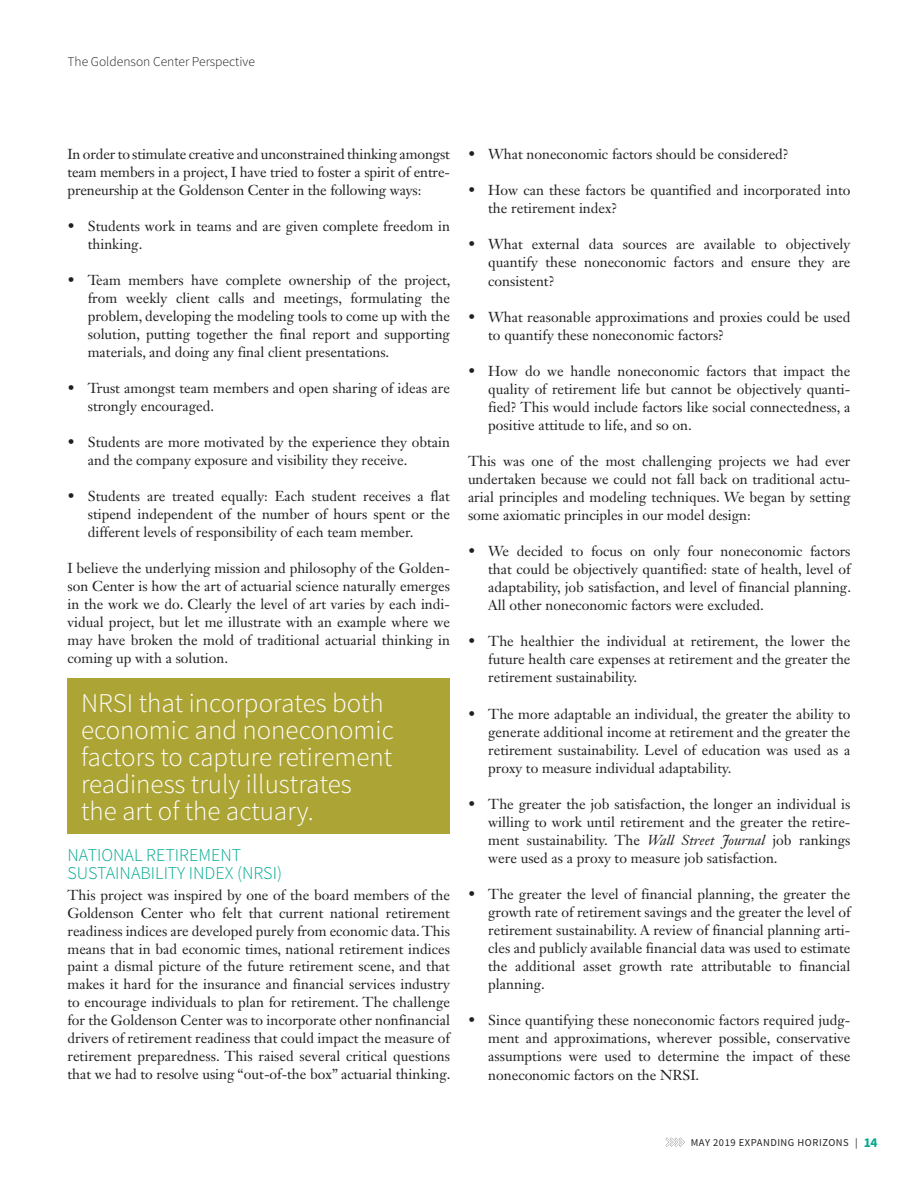
<style>
.page{position:relative;width:918px;height:1188px;background:#fff}
.page>*{position:absolute;margin:0;border:0;box-sizing:border-box;transform-origin:0 0}
.Article_Pull_Quote{font:300 27px/27px "Source Sans Pro";color:#fff}
.Article_Subhead_A{font:300 18px/18px "Source Sans Pro";color:#00a990}
.Article_Body___space{font:14.25px/18px "Janson Text LT Std";color:#231f20;text-align:justify}
.t1{font:300 13.5px "Source Sans Pro";color:#231f20}
.t2{font:10.5px "Source Sans Pro";letter-spacing:.05em;color:#231f20}
.s1{font-style:italic}
.s2{font-weight:700;font-size:13.5px;color:#00a990}
</style>
<div class="page">
<svg style="left:666px;top:1138px;width:19px;height:9px"></svg>
<div style="left:68px;top:678px;width:382px;height:156px;background:#aca535"></div>
<p class="t1" style="left:68px;top:54px;width:189px">The Goldenson Center Perspective</p>
<p class="Article_Body___space" style="left:68px;top:145px;width:384px">In order to stimulate creative and unconstrained thinking amongst team members in a project, I have tried to foster a spirit of entre&shy;preneurship at the Goldenson Center in the following ways:</p>
<p class="Article_Body___space" style="left:88px;top:217px;width:364px;text-indent:-20px">• Students work in teams and are given complete freedom in thinking.</p>
<p class="Article_Body___space" style="left:88px;top:271px;width:364px;text-indent:-20px">• Team members have complete ownership of the project, from weekly client calls and meetings, formulating the problem, developing the modeling tools to come up with the solution, putting together the final report and supporting materials, and doing any final client presentations.</p>
<p class="Article_Body___space" style="left:88px;top:379px;width:364px;text-indent:-20px">• Trust amongst team members and open sharing of ideas are strongly encouraged.</p>
<p class="Article_Body___space" style="left:88px;top:433px;width:364px;text-indent:-20px">• Students are more motivated by the experience they obtain and the company exposure and visibility they receive.</p>
<p class="Article_Body___space" style="left:88px;top:487px;width:364px;text-indent:-20px">• Students are treated equally: Each student receives a flat stipend independent of the number of hours spent or the different levels of responsibility of each team member.</p>
<p class="Article_Body___space" style="left:68px;top:559px;width:384px">I believe the underlying mission and philosophy of the Golden&shy;son Center is how the art of actuarial science naturally emerges in the work we do. Clearly the level of art varies by each indi&shy;vidual project, but let me illustrate with an example where we may have broken the mold of traditional actuarial thinking in coming up with a solution.</p>
<p class="Article_Pull_Quote" style="left:81px;top:690px;width:314px">NRSI that incorporates both economic and noneconomic factors to capture retirement readiness truly illustrates the art of the actuary.</p>
<p class="Article_Subhead_A" style="left:68px;top:846px;width:216px">NATIONAL RETIREMENT<br>SUSTAINABILITY INDEX (NRSI)</p>
<p class="Article_Body___space" style="left:68px;top:885px;width:385px">This project was inspired by one of the board members of the Goldenson Center who felt that current national retirement readiness indices are developed purely from economic data. This means that in bad economic times, national retirement indices paint a dismal picture of the future retirement scene, and that makes it hard for the insurance and financial services industry to encourage individuals to plan for retirement. The challenge for the Goldenson Center was to incorporate other nonfinancial drivers of retirement readiness that could impact the measure of retirement preparedness. This raised several critical questions that we had to resolve using “out-of-the box” actuarial thinking.</p>
<p class="Article_Body___space" style="left:468px;top:145px;width:323px">• What noneconomic factors should be considered?</p>
<p class="Article_Body___space" style="left:488px;top:181px;width:364px;text-indent:-20px">• How can these factors be quantified and incorporated into the retirement index?</p>
<p class="Article_Body___space" style="left:488px;top:235px;width:364px;text-indent:-20px">• What external data sources are available to objectively quantify these noneconomic factors and ensure they are consistent?</p>
<p class="Article_Body___space" style="left:488px;top:308px;width:364px;text-indent:-20px">• What reasonable approximations and proxies could be used to quantify these noneconomic factors?</p>
<p class="Article_Body___space" style="left:488px;top:362px;width:364px;text-indent:-20px">• How do we handle noneconomic factors that impact the quality of retirement life but cannot be objectively quanti&shy;fied? This would include factors like social connectedness, a positive attitude to life, and so on.</p>
<p class="Article_Body___space" style="left:468px;top:452px;width:384px">This was one of the most challenging projects we had ever undertaken because we could not fall back on traditional actu&shy;arial principles and modeling techniques. We began by setting some axiomatic principles in our model design:</p>
<p class="Article_Body___space" style="left:488px;top:542px;width:364px;text-indent:-20px">• We decided to focus on only four noneconomic factors that could be objectively quantified: state of health, level of adaptability, job satisfaction, and level of financial planning.<br>All other noneconomic factors were excluded.</p>
<p class="Article_Body___space" style="left:488px;top:632px;width:364px;text-indent:-20px">• The healthier the individual at retirement, the lower the future health care expenses at retirement and the greater the retirement sustainability.</p>
<p class="Article_Body___space" style="left:488px;top:705px;width:364px;text-indent:-20px">• The more adaptable an individual, the greater the ability to generate additional income at retirement and the greater the retirement sustainability. Level of education was used as a proxy to measure individual adaptability.</p>
<p class="Article_Body___space" style="left:488px;top:795px;width:364px;text-indent:-20px">• The greater the job satisfaction, the longer an individual is willing to work until retirement and the greater the retire&shy;ment sustainability. The <span class="s1">Wall Street Journal</span> job rankings were used as a proxy to measure job satisfaction.</p>
<p class="Article_Body___space" style="left:488px;top:885px;width:364px;text-indent:-20px">• The greater the level of financial planning, the greater the growth rate of retirement savings and the greater the level of retirement sustainability. A review of financial planning arti&shy;cles and publicly available financial data was used to estimate the additional asset growth rate attributable to financial planning.</p>
<p class="Article_Body___space" style="left:488px;top:1011px;width:364px;text-indent:-20px">• Since quantifying these noneconomic factors required judg&shy;ment and approximations, wherever possible, conservative assumptions were used to determine the impact of these noneconomic factors on the NRSI.</p>
<p class="t2" style="left:691px;top:1136px;width:188px">MAY 2019 EXPANDING HORIZONS | <span class="s2">14</span></p>
</div>
